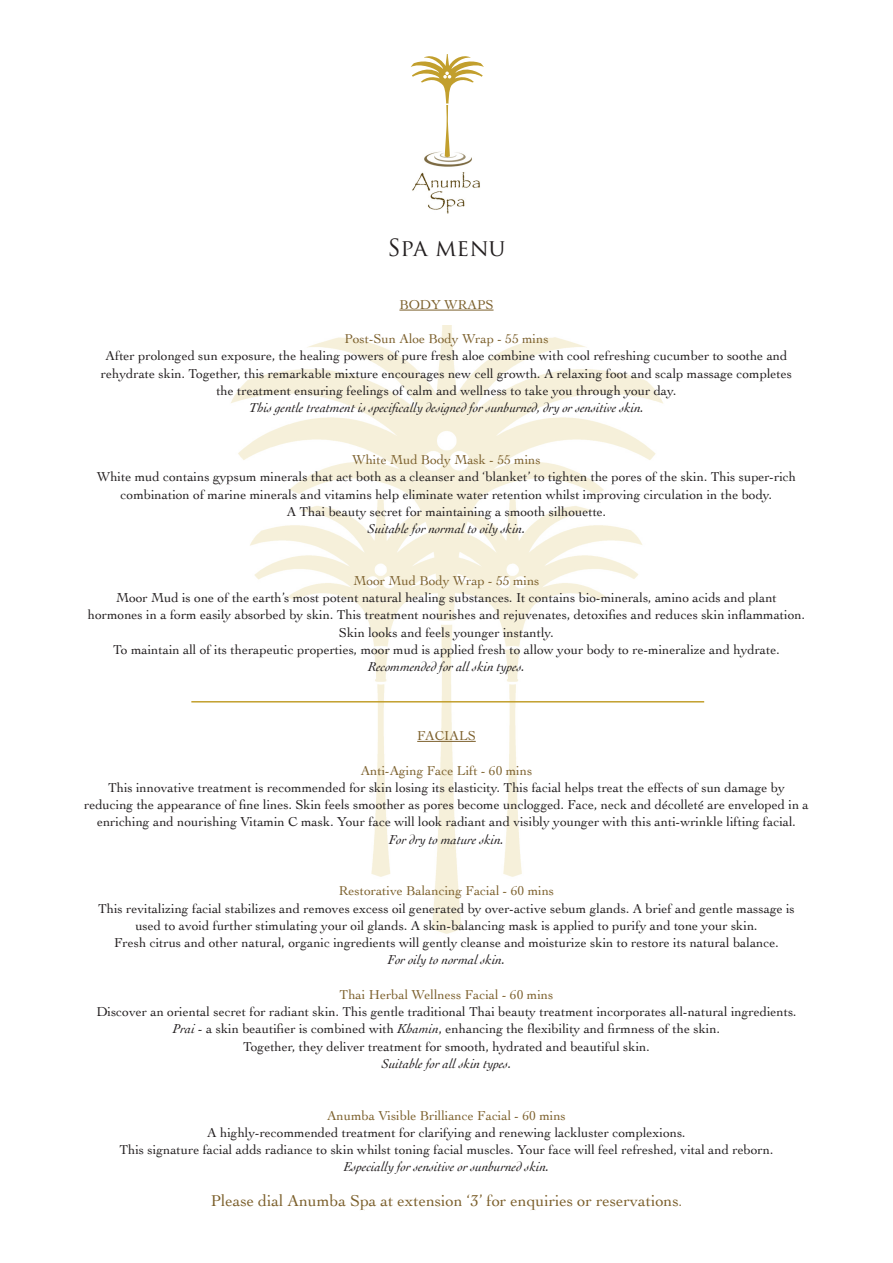
<style>
.page{position:relative;width:893px;height:1263px;background:#fff}
.page>*{position:absolute;margin:0;border:0;box-sizing:border-box;transform-origin:0 0}
.t1{font:23.1px "Trajan Pro";color:#231f20}
.t2{font:16.5px "Cochin";color:#7c602c}
.t3{font:13.5px/17.2px "Cochin";color:#231f20;text-align:center}
.t4{font:13.5px "Cochin";color:#7c602c}
.t5{font:italic 13.5px "Cochin";color:#231f20}
.s1{font-style:italic}
.s2{font-size:13.5px}
</style>
<div class="page">
<img style="left:412px;top:157px;width:68px;height:56px">
<svg style="left:411px;top:54px;width:73px;height:103px"></svg>
<img style="left:191px;top:326px;width:514px;height:608px">
<hr style="left:191px;top:701px;width:513px;height:1px;background:#c29f2d">
<hr style="left:399px;top:310px;width:95px;height:1px;background:#7c602c">
<hr style="left:417px;top:741px;width:59px;height:1px;background:#7c602c">
<p class="t1" style="left:387px;top:233px;width:120px">SPA MENU</p>
<p class="t4" style="left:399px;top:295px;width:96px">BODY WRAPS</p>
<p class="t4" style="left:344px;top:330px;width:206px">Post-Sun Aloe Body Wrap - 55 mins</p>
<p class="t3" style="left:101px;top:347px;width:693px">After prolonged sun exposure, the healing powers of pure fresh aloe combine with cool refreshing cucumber to soothe and rehydrate skin. Together, this remarkable mixture encourages new cell growth. A relaxing foot and scalp massage completes the treatment ensuring feelings of calm and wellness to take you through your day.<br><span class="s1">This gentle treatment is specifically designed for sunburned, dry or sensitive skin.</span></p>
<p class="t4" style="left:352px;top:450px;width:190px">White Mud Body Mask - 55 mins</p>
<p class="t3" style="left:97px;top:468px;width:701px">White mud contains gypsum minerals that act both as a cleanser and ‘blanket’ to tighten the pores of the skin. This super-rich combination of marine minerals and vitamins help eliminate water retention whilst improving circulation in the body.<br>A Thai beauty secret for maintaining a smooth silhouette.<br><span class="s1">Suitable for normal to oily skin.</span></p>
<p class="t4" style="left:353px;top:571px;width:188px">Moor Mud Body Wrap - 55 mins</p>
<p class="t3" style="left:88px;top:588px;width:719px">Moor Mud is one of the earth’s most potent natural healing substances. It contains bio-minerals, amino acids and plant hormones in a form easily absorbed by skin. This treatment nourishes and rejuvenates, detoxifies and reduces skin inflammation.</p>
<p class="t3" style="left:113px;top:623px;width:668px">Skin looks and feels younger instantly.<br>To maintain all of its therapeutic properties, moor mud is applied fresh to allow your body to re-mineralize and hydrate.</p>
<p class="t5" style="left:368px;top:657px;width:158px">Recommended for all skin types.</p>
<p class="t4" style="left:417px;top:726px;width:60px">FACIALS</p>
<p class="t4" style="left:361px;top:761px;width:173px">Anti-Aging Face Lift - 60 mins</p>
<p class="t3" style="left:84px;top:778px;width:726px">This innovative treatment is recommended for skin losing its elasticity. This facial helps treat the effects of sun damage by reducing the appearance of fine lines. Skin feels smoother as pores become unclogged. Face, neck and décolleté are enveloped in a enriching and nourishing Vitamin C mask. Your face will look radiant and visibly younger with this anti-wrinkle lifting facial.<br><span class="s1">For dry to mature skin.</span></p>
<p class="t4" style="left:339px;top:882px;width:217px">Restorative Balancing Facial - 60 mins</p>
<p class="t3" style="left:98px;top:899px;width:698px">This revitalizing facial stabilizes and removes excess oil generated by over-active sebum glands. A brief and gentle massage is used to avoid further stimulating your oil glands. A skin-balancing mask is applied to purify and tone your skin.<br>Fresh citrus and other natural, organic ingredients will gently cleanse and moisturize skin to restore its natural balance.<br><span class="s1">For oily to normal skin.</span></p>
<p class="t4" style="left:340px;top:985px;width:215px">Thai Herbal Wellness Facial - 60 mins</p>
<p class="t3" style="left:96px;top:1002px;width:702px">Discover an oriental secret for radiant skin. This gentle traditional Thai beauty treatment incorporates all-natural ingredients.<br><span class="s1">Prai</span> - a skin beautifier is combined with <span class="s1">Khamin</span>, enhancing the flexibility and firmness of the skin.<br>Together, they deliver treatment for smooth, hydrated and beautiful skin.<br><span class="s1">Suitable for all skin types.</span></p>
<p class="t4" style="left:327px;top:1106px;width:240px">Anumba Visible Brilliance Facial - 60 mins</p>
<p class="t3" style="left:119px;top:1123px;width:656px">A highly-recommended treatment for clarifying and renewing lackluster complexions.<br>This signature facial adds radiance to skin whilst toning facial muscles. Your face will feel refreshed, vital and reborn.<br><span class="s1">Especially for sensitive or sunburned skin.</span></p>
<p class="t2" style="left:211px;top:1189px;width:473px">Please dial Anumba Spa at extension ‘3’ for enquiries or reservations<span class="s2">.</span></p>
</div>
